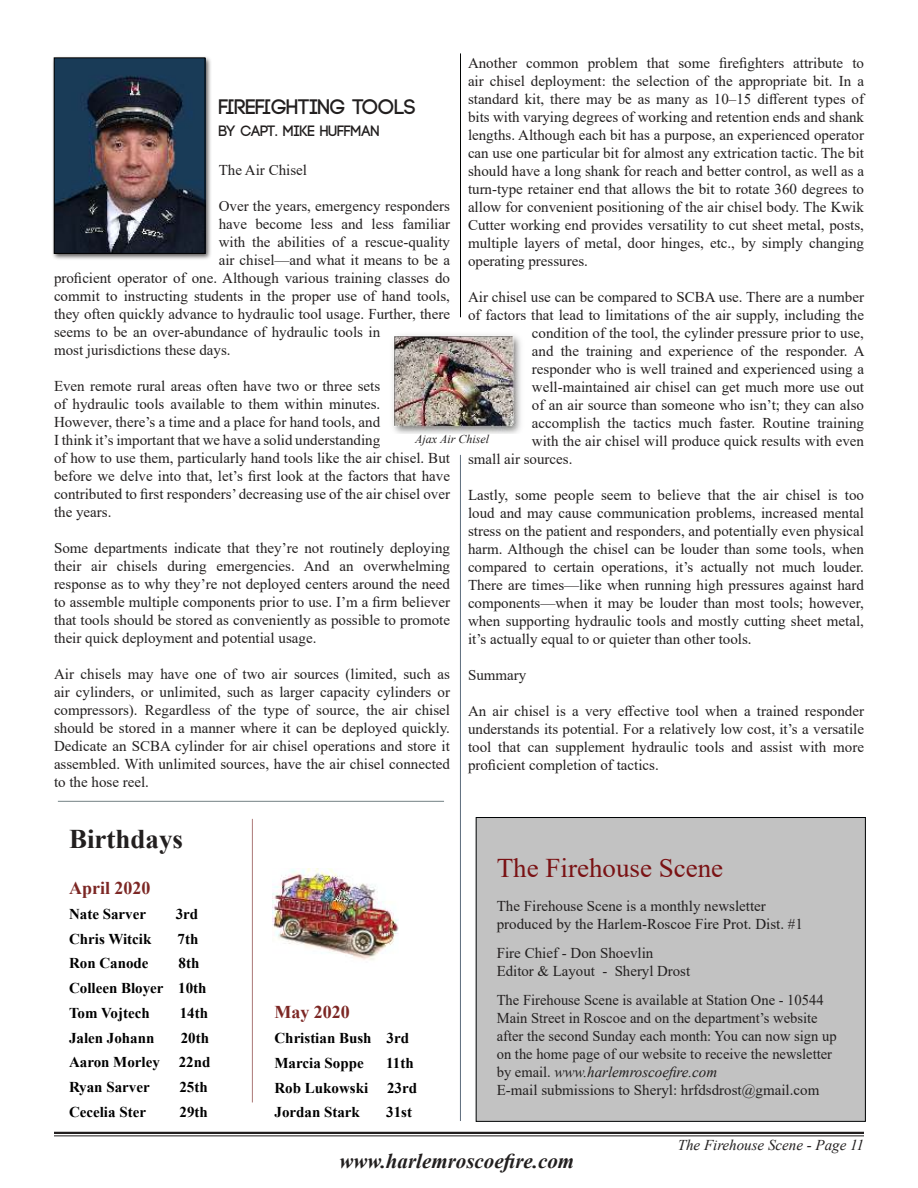
<style>
.page{position:relative;width:918px;height:1188px;background:#fff}
.page>*{position:absolute;margin:0;border:0;box-sizing:border-box;transform-origin:0 0}
.t1{font:27px "Times New Roman";color:#7a1214}
.t2{font:700 27px "Times New Roman";color:#221f1f}
.t3{font:italic 700 21px "Times New Roman";color:#221f1f}
.t4{font:700 21px "Code";color:#221f1f}
.t5{font:700 18px "Times New Roman";color:#7c2724}
.t6{font:15px/18px "Times New Roman";color:#221f1f;text-align:justify}
.t7{font:700 15px/24.8px "Times New Roman";color:#000}
.t8{font:italic 15px "Times New Roman";color:#221f1f}
.t9{font:700 15px "Code";color:#221f1f}
.t10{font:italic 12px "Times New Roman";color:#221f1f}
.s1{font-style:italic}
</style>
<div class="page">
<hr style="left:54px;top:1132px;width:810px;height:2px;background:#221f1f">
<hr style="left:54px;top:1135px;width:810px;height:1px;background:#221f1f">
<div style="left:476px;top:818px;width:389px;height:303px;background:#c2c2c2"></div>
<div style="left:476px;top:817px;width:390px;height:305px;border:1px solid #000304"></div>
<hr style="left:460px;top:459px;width:3px;height:663px;background:#221f1f">
<svg style="left:251px;top:823px;width:2px;height:280px"></svg>
<img style="left:272px;top:868px;width:127px;height:92px">
<svg style="left:58px;top:800px;width:386px;height:2px"></svg>
<div style="left:51px;top:55px;width:161px;height:205px;background:#221f1f;opacity:.75"></div>
<img style="left:56px;top:60px;width:147px;height:192px">
<div style="left:54px;top:58px;width:151px;height:196px;border:1px solid #000"></div>
<img style="left:392px;top:335px;width:129px;height:98px">
<svg style="left:460px;top:57px;width:1px;height:261px"></svg>
<p class="t6" style="left:468px;top:54px;width:398px">Another common problem that some firefighters attribute to air chisel deployment: the selection of the appropriate bit. In a standard kit, there may be as many as 10–15 different types of bits with varying degrees of working and retention ends and shank lengths. Although each bit has a purpose, an experienced operator can use one particular bit for almost any extrication tactic. The bit should have a long shank for reach and better control, as well as a turn-type retainer end that allows the bit to rotate 360 degrees to allow for convenient positioning of the air chisel body. The Kwik Cutter working end provides versatility to cut sheet metal, posts, multiple layers of metal, door hinges, etc., by simply changing operating pressures.</p>
<p class="t6" style="left:468px;top:288px;width:398px">Air chisel use can be compared to SCBA use. There are a number</p>
<p class="t6" style="left:468px;top:307px;width:398px">of factors that lead to limitations of the air supply, including the</p>
<p class="t6" style="left:532px;top:325px;width:333px">condition of the tool, the cylinder pressure prior to use,</p>
<p class="t6" style="left:532px;top:342px;width:334px">and the training and experience of the responder. A</p>
<p class="t6" style="left:532px;top:360px;width:334px">responder who is well trained and experienced using a</p>
<p class="t6" style="left:532px;top:379px;width:334px">well-maintained air chisel can get much more use out</p>
<p class="t6" style="left:532px;top:397px;width:334px">of an air source than someone who isn’t; they can also</p>
<p class="t6" style="left:532px;top:414px;width:334px">accomplish the tactics much faster. Routine training</p>
<p class="t6" style="left:532px;top:433px;width:334px">with the air chisel will produce quick results with even</p>
<p class="t6" style="left:468px;top:450px;width:106px">small air sources.</p>
<p class="t6" style="left:468px;top:487px;width:398px">Lastly, some people seem to believe that the air chisel is too loud and may cause communication problems, increased mental stress on the patient and responders, and potentially even physical harm. Although the chisel can be louder than some tools, when compared to certain operations, it’s actually not much louder.<br>There are times—like when running high pressures against hard components—when it may be louder than most tools; however, when supporting hydraulic tools and mostly cutting sheet metal, it’s actually equal to or quieter than other tools.</p>
<p class="t6" style="left:468px;top:667px;width:60px">Summary</p>
<p class="t6" style="left:468px;top:702px;width:398px">An air chisel is a very effective tool when a trained responder understands its potential. For a relatively low cost, it’s a versatile tool that can supplement hydraulic tools and assist with more proficient completion of tactics.</p>
<h2 class="t4" style="left:219px;top:95px;width:199px">FIREFIGHTING TOOLS</h2>
<p class="t9" style="left:219px;top:122px;width:162px">BY CAPT. MIKE HUFFMAN</p>
<p class="t6" style="left:219px;top:163px;width:90px">The Air Chisel</p>
<p class="t6" style="left:219px;top:199px;width:233px">Over the years, emergency responders</p>
<p class="t6" style="left:219px;top:217px;width:233px">have become less and less familiar</p>
<p class="t6" style="left:219px;top:235px;width:233px">with the abilities of a rescue-quality</p>
<p class="t6" style="left:219px;top:253px;width:233px">air chisel—and what it means to be a</p>
<p class="t6" style="left:54px;top:269px;width:398px">proficient operator of one. Although various training classes do</p>
<p class="t6" style="left:54px;top:289px;width:398px">commit to instructing students in the proper use of hand tools,</p>
<p class="t6" style="left:54px;top:305px;width:398px">they often quickly advance to hydraulic tool usage. Further, there</p>
<p class="t6" style="left:54px;top:325px;width:328px">seems to be an over-abundance of hydraulic tools in</p>
<p class="t6" style="left:54px;top:341px;width:178px">most jurisdictions these days.</p>
<p class="t6" style="left:54px;top:379px;width:398px;text-align:left">Even remote rural areas often have two or three sets<br>of hydraulic tools available to them within minutes.<br>However, there’s a time and a place for hand tools, and<br>I think it’s important that we have a solid understanding<br>of how to use them, particularly hand tools like the air chisel. But before we delve into that, let’s first look at the factors that have contributed to first responders’ decreasing use of the air chisel over the years.</p>
<p class="t6" style="left:54px;top:541px;width:398px">Some departments indicate that they’re not routinely deploying their air chisels during emergencies. And an overwhelming response as to why they’re not deployed centers around the need to assemble multiple components prior to use. I’m a firm believer that tools should be stored as conveniently as possible to promote their quick deployment and potential usage.</p>
<p class="t6" style="left:54px;top:667px;width:398px">Air chisels may have one of two air sources (limited, such as air cylinders, or unlimited, such as larger capacity cylinders or compressors). Regardless of the type of source, the air chisel should be stored in a manner where it can be deployed quickly.<br>Dedicate an SCBA cylinder for air chisel operations and store it assembled. With unlimited sources, have the air chisel connected to the hose reel.</p>
<p class="t10" style="left:415px;top:435px;width:75px">Ajax Air Chisel</p>
<h1 class="t2" style="left:69px;top:830px;width:116px">Birthdays</h1>
<p class="t5" style="left:69px;top:882px;width:83px">April 2020</p>
<p class="t7" style="left:69px;top:903px;width:79px">Nate Sarver</p>
<p class="t7" style="left:176px;top:903px;width:24px">3rd</p>
<p class="t7" style="left:69px;top:928px;width:84px">Chris Witcik</p>
<p class="t7" style="left:178px;top:928px;width:22px">7th</p>
<p class="t7" style="left:69px;top:953px;width:81px">Ron Canode</p>
<p class="t7" style="left:69px;top:953px;width:139px;text-indent:110px">8th<br>Colleen Bloyer 10th<br>Tom Vojtech</p>
<p class="t7" style="left:180px;top:1002px;width:30px">14th</p>
<p class="t7" style="left:69px;top:1027px;width:87px">Jalen Johann</p>
<p class="t7" style="left:181px;top:1027px;width:30px">20th</p>
<p class="t7" style="left:69px;top:1052px;width:92px">Aaron Morley</p>
<p class="t7" style="left:179px;top:1052px;width:33px">22nd</p>
<p class="t7" style="left:69px;top:1076px;width:82px">Ryan Sarver</p>
<p class="t7" style="left:179px;top:1076px;width:30px">25th</p>
<p class="t7" style="left:69px;top:1101px;width:79px">Cecelia Ster</p>
<p class="t7" style="left:180px;top:1101px;width:30px">29th</p>
<p class="t5" style="left:274px;top:1006px;width:77px">May 2020</p>
<p class="t7" style="left:274px;top:1027px;width:136px">Christian Bush 3rd<br>Marcia Soppe</p>
<p class="t7" style="left:386px;top:1052px;width:29px">11th</p>
<p class="t7" style="left:274px;top:1077px;width:95px">Rob Lukowski</p>
<p class="t7" style="left:387px;top:1077px;width:31px">23rd</p>
<p class="t7" style="left:274px;top:1102px;width:87px">Jordan Stark</p>
<p class="t7" style="left:386px;top:1102px;width:27px">31st</p>
<h1 class="t1" style="left:497px;top:849px;width:228px">The Firehouse Scene</h1>
<p class="t6" style="left:497px;top:897px;width:308px">The Firehouse Scene is a monthly newsletter produced by the Harlem-Roscoe Fire Prot. Dist. #1</p>
<p class="t6" style="left:497px;top:943px;width:195px">Fire Chief - Don Shoevlin<br>Editor &amp; Layout - Sheryl Drost</p>
<p class="t6" style="left:497px;top:990px;width:341px;text-align:left">The Firehouse Scene is available at Station One - 10544<br>Main Street in Roscoe and on the department’s website after the second Sunday each month: You can now sign up on the home page of our website to receive the newsletter by email. <span class="s1">www.harlemroscoefire.com<br></span>E-mail submissions to Sheryl: hrfdsdrost@gmail.com</p>
<h2 class="t3" style="left:339px;top:1146px;width:236px">www.harlemroscoefire.com</h2>
<p class="t8" style="left:678px;top:1140px;width:188px">The Firehouse Scene - Page 11</p>
</div>
